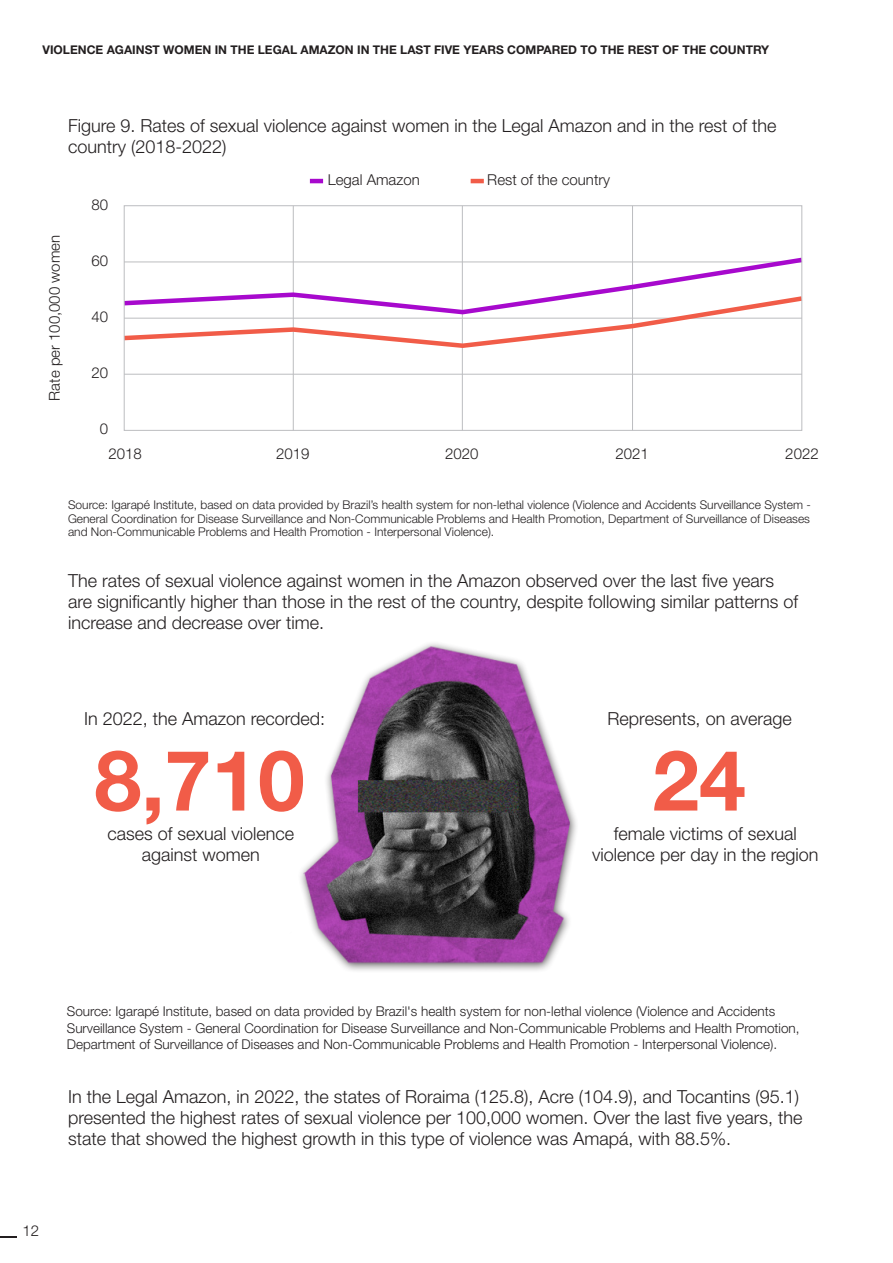
<style>
.page{position:relative;width:893px;height:1263px;background:#fff}
.page>*{position:absolute;margin:0;border:0;box-sizing:border-box;transform-origin:0 0}
.t1{font:700 84px "Helvetica Neue LT Std";color:#f15c48}
.t2{font:300 18px/21px "Helvetica Neue LT Std";color:#231f20}
.t3{font:300 15px "Helvetica Neue LT Std";color:#231f20}
.t4{font:300 13.5px/16.5px "Helvetica Neue LT Std";color:#231f20}
.t5{font:300 12px/13.5px "Helvetica Neue LT Std";color:#231f20;text-align:justify}
.t6{font:700 12px "Helvetica Neue LT Std";color:#231f20}
</style>
<div class="page">
<svg style="left:0;top:1236px;width:17px;height:1px"></svg>
<hr style="left:124px;top:374px;width:678px;height:1px;background:#bcbdc0">
<hr style="left:293px;top:206px;width:1px;height:225px;background:#bcbdc0">
<hr style="left:462px;top:206px;width:1px;height:224px;background:#bcbdc0">
<hr style="left:632px;top:206px;width:1px;height:224px;background:#bcbdc0">
<hr style="left:310px;top:179px;width:13px;height:4px;background:#a709cd">
<hr style="left:471px;top:179px;width:13px;height:4px;background:#f15c48">
<svg style="left:123px;top:255px;width:680px;height:95px"></svg>
<div style="left:124px;top:205px;width:678px;height:226px;border:1px solid #bcbdc0"></div>
<img style="left:300px;top:643px;width:277px;height:328px">
<p class="t6" style="left:43px;top:43px;width:728px">VIOLENCE AGAINST WOMEN IN THE LEGAL AMAZON IN THE LAST FIVE YEARS COMPARED TO THE REST OF THE COUNTRY</p>
<p class="t2" style="left:68px;top:115px;width:710px">Figure 9. Rates of sexual violence against women in the Legal Amazon and in the rest of the country (2018-2022)</p>
<p class="t3" style="left:45px;top:401px;width:167px;rotate:-90deg">Rate per 100,000 women</p>
<p class="t3" style="left:91px;top:196px;width:18px">80</p>
<p class="t3" style="left:91px;top:252px;width:18px">60</p>
<p class="t3" style="left:91px;top:308px;width:18px">40</p>
<p class="t3" style="left:91px;top:364px;width:18px">20</p>
<p class="t3" style="left:100px;top:420px;width:10px">0</p>
<p class="t3" style="left:328px;top:171px;width:93px">Legal Amazon</p>
<p class="t3" style="left:487px;top:171px;width:124px">Rest of the country</p>
<p class="t3" style="left:108px;top:445px;width:35px">2018</p>
<p class="t3" style="left:276px;top:445px;width:35px">2019</p>
<p class="t3" style="left:445px;top:445px;width:35px">2020</p>
<p class="t3" style="left:615px;top:445px;width:35px">2021</p>
<p class="t3" style="left:785px;top:445px;width:35px">2022</p>
<p class="t5" style="left:68px;top:498px;width:744px">Source: Igarapé Institute, based on data provided by Brazil’s health system for non-lethal violence (Violence and Accidents Surveillance System - General Coordination for Disease Surveillance and Non-Communicable Problems and Health Promotion, Department of Surveillance of Diseases and Non-Communicable Problems and Health Promotion - Interpersonal Violence).</p>
<p class="t2" style="left:68px;top:569px;width:732px">The rates of sexual violence against women in the Amazon observed over the last five years are significantly higher than those in the rest of the country, despite following similar patterns of increase and decrease over time.</p>
<p class="t2" style="left:84px;top:707px;width:243px">In 2022, the Amazon recorded:</p>
<p class="t2" style="left:608px;top:707px;width:186px">Represents, on average</p>
<h1 class="t1" style="left:95px;top:729px;width:212px">8,710</h1>
<h1 class="t1" style="left:652px;top:729px;width:95px">24</h1>
<p class="t2" style="left:107px;top:822px;width:188px;text-align:center">cases of sexual violence against women</p>
<p class="t2" style="left:592px;top:822px;width:228px;text-align:center">female victims of sexual violence per day in the region</p>
<p class="t4" style="left:67px;top:1003px;width:734px">Source: Igarapé Institute, based on data provided by Brazil's health system for non-lethal violence (Violence and Accidents<br>Surveillance System - General Coordination for Disease Surveillance and Non-Communicable Problems and Health Promotion,<br>Department of Surveillance of Diseases and Non-Communicable Problems and Health Promotion - Interpersonal Violence).</p>
<p class="t2" style="left:68px;top:1085px;width:736px">In the Legal Amazon, in 2022, the states of Roraima (125.8), Acre (104.9), and Tocantins (95.1) presented the highest rates of sexual violence per 100,000 women. Over the last five years, the state that showed the highest growth in this type of violence was Amapá, with 88.5%.</p>
<p class="t3" style="left:22px;top:1221px;width:18px">12</p>
</div>
